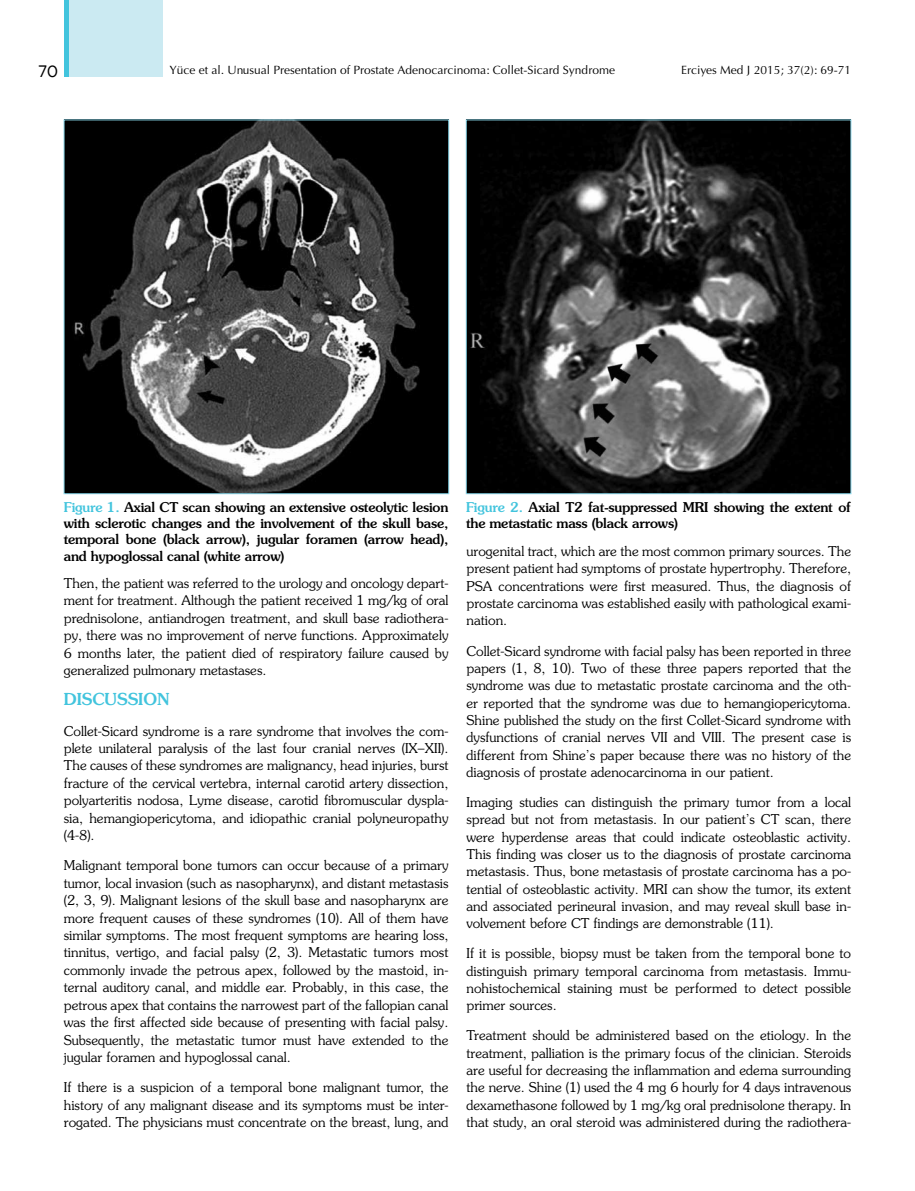
<style>
.page{position:relative;width:915px;height:1191px;background:#fff}
.page>*{position:absolute;margin:0;border:0;box-sizing:border-box;transform-origin:0 0}
.t1{font:500 16.5px "Souvenir Std";color:#42c4dd}
.t2{font:16.5px "Centrale Sans";color:#000}
.t3{font:300 13.5px/17.2px "Souvenir Std";color:#000;text-align:justify}
.t4{font:500 13.5px/16.2px "Souvenir Std";letter-spacing:-.01em;color:#000;text-align:justify}
.t5{font:12px "Optima Normal Tr";color:#000}
.s1{color:#42c4dd}
</style>
<div class="page">
<img style="left:66px;top:122px;width:381px;height:370px">
<div style="left:64px;top:120px;width:385px;height:374px;border:1px solid #86d3e6"></div>
<img style="left:468px;top:122px;width:380px;height:370px">
<div style="left:466px;top:120px;width:384px;height:374px;border:1px solid #86d3e6"></div>
<div style="left:64px;top:0;width:98px;height:77px;background:#cbeaf2"></div>
<hr style="left:64px;top:0;width:4px;height:77px;background:#42c4dd">
<p class="t2" style="left:39px;top:62px;width:21px">70</p>
<p class="t5" style="left:169px;top:62px;width:447px">Yüce et al. Unusual Presentation of Prostate Adenocarcinoma: Collet-Sicard Syndrome</p>
<p class="t5" style="left:680px;top:62px;width:171px">Erciyes Med J 2015; 37(2): 69-71</p>
<p class="t4" style="left:64px;top:499px;width:386px"><span class="s1">Figure 1.</span> Axial CT scan showing an extensive osteolytic lesion with sclerotic changes and the involvement of the skull base, temporal bone (black arrow), jugular foramen (arrow head), and hypoglossal canal (white arrow)</p>
<p class="t4" style="left:466px;top:499px;width:386px"><span class="s1">Figure 2.</span> Axial T2 fat-suppressed MRI showing the extent of the metastatic mass (black arrows)</p>
<p class="t3" style="left:466px;top:543px;width:386px">urogenital tract, which are the most common primary sources. The present patient had symptoms of prostate hypertrophy. Therefore, PSA concentrations were first measured. Thus, the diagnosis of prostate carcinoma was established easily with pathological exami&shy;nation.</p>
<p class="t3" style="left:466px;top:642px;width:386px">Collet-Sicard syndrome with facial palsy has been reported in three papers (1, 8, 10). Two of these three papers reported that the syndrome was due to metastatic prostate carcinoma and the oth&shy;er reported that the syndrome was due to hemangiopericytoma.<br>Shine published the study on the first Collet-Sicard syndrome with dysfunctions of cranial nerves VII and VIII. The present case is different from Shine’s paper because there was no history of the diagnosis of prostate adenocarcinoma in our patient.</p>
<p class="t3" style="left:466px;top:793px;width:386px">Imaging studies can distinguish the primary tumor from a local spread but not from metastasis. In our patient’s CT scan, there were hyperdense areas that could indicate osteoblastic activity.<br>This finding was closer us to the diagnosis of prostate carcinoma metastasis. Thus, bone metastasis of prostate carcinoma has a po&shy;tential of osteoblastic activity. MRI can show the tumor, its extent and associated perineural invasion, and may reveal skull base in&shy;volvement before CT findings are demonstrable (11).</p>
<p class="t3" style="left:466px;top:945px;width:386px">If it is possible, biopsy must be taken from the temporal bone to distinguish primary temporal carcinoma from metastasis. Immu&shy;nohistochemical staining must be performed to detect possible primer sources.</p>
<p class="t3" style="left:466px;top:1027px;width:386px">Treatment should be administered based on the etiology. In the treatment, palliation is the primary focus of the clinician. Steroids are useful for decreasing the inflammation and edema surrounding the nerve. Shine (1) used the 4 mg 6 hourly for 4 days intravenous dexamethasone followed by 1 mg/kg oral prednisolone therapy. In that study, an oral steroid was administered during the radiothera-</p>
<p class="t3" style="left:64px;top:574px;width:386px">Then, the patient was referred to the urology and oncology depart&shy;ment for treatment. Although the patient received 1 mg/kg of oral prednisolone, antiandrogen treatment, and skull base radiothera&shy;py, there was no improvement of nerve functions. Approximately 6 months later, the patient died of respiratory failure caused by generalized pulmonary metastases.</p>
<p class="t1" style="left:64px;top:689px;width:107px">DISCUSSION</p>
<p class="t3" style="left:64px;top:722px;width:386px">Collet-Sicard syndrome is a rare syndrome that involves the com&shy;plete unilateral paralysis of the last four cranial nerves (IX–XII).<br>The causes of these syndromes are malignancy, head injuries, burst fracture of the cervical vertebra, internal carotid artery dissection, polyarteritis nodosa, Lyme disease, carotid fibromuscular dyspla&shy;sia, hemangiopericytoma, and idiopathic cranial polyneuropathy (4-8).</p>
<p class="t3" style="left:64px;top:856px;width:386px">Malignant temporal bone tumors can occur because of a primary tumor, local invasion (such as nasopharynx), and distant metastasis (2, 3, 9). Malignant lesions of the skull base and nasopharynx are more frequent causes of these syndromes (10). All of them have similar symptoms. The most frequent symptoms are hearing loss, tinnitus, vertigo, and facial palsy (2, 3). Metastatic tumors most commonly invade the petrous apex, followed by the mastoid, in&shy;ternal auditory canal, and middle ear. Probably, in this case, the petrous apex that contains the narrowest part of the fallopian canal was the first affected side because of presenting with facial palsy.<br>Subsequently, the metastatic tumor must have extended to the jugular foramen and hypoglossal canal.</p>
<p class="t3" style="left:64px;top:1078px;width:386px">If there is a suspicion of a temporal bone malignant tumor, the history of any malignant disease and its symptoms must be inter&shy;rogated. The physicians must concentrate on the breast, lung, and</p>
</div>
